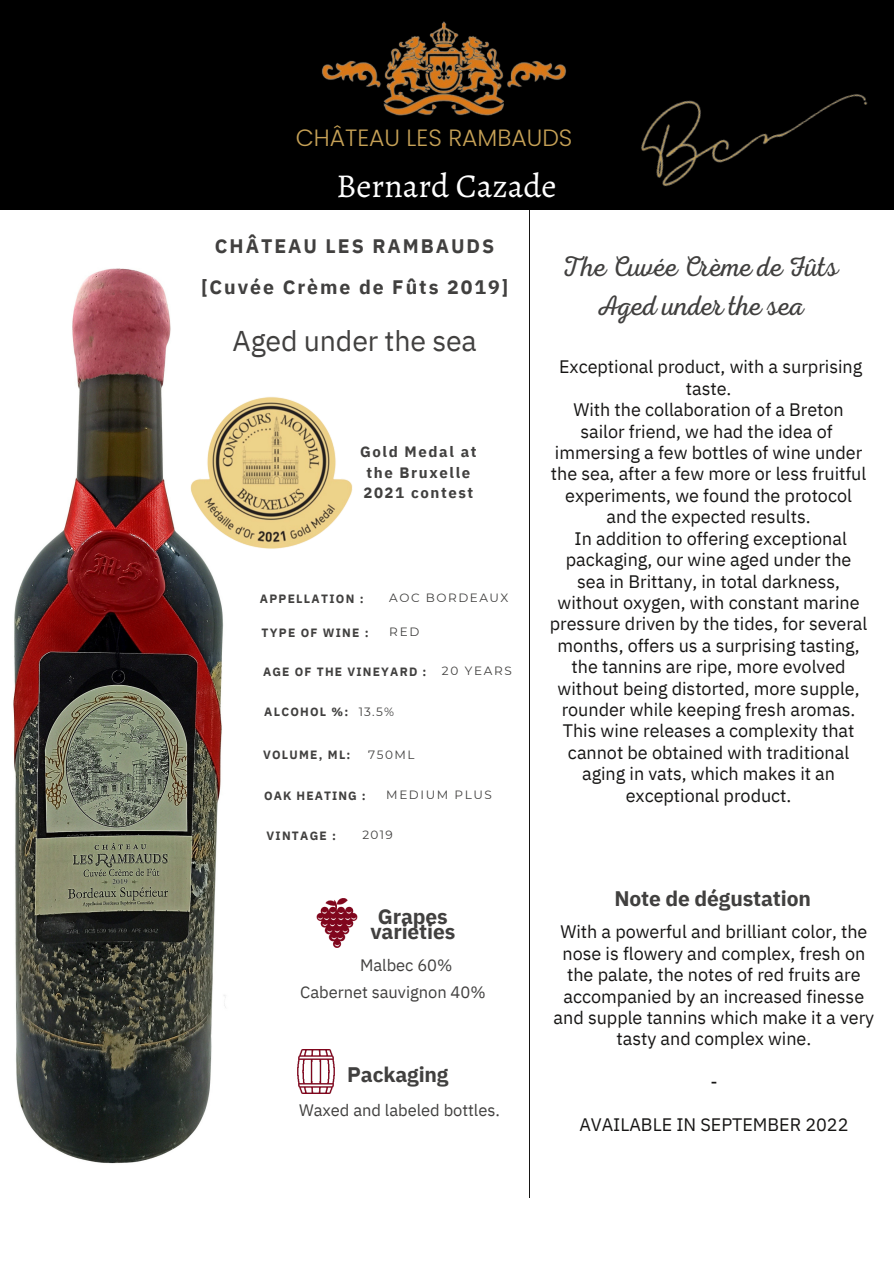
<style>
.page{position:relative;width:894px;height:1264px;background:#fff}
.page>*{position:absolute;margin:0;border:0;box-sizing:border-box;transform-origin:0 0}
.t1{font:33.45px "Alegreya";color:#fff}
.t2{font:28.5px/39.5px "RTL Adam Script Light";letter-spacing:-.005em;color:#41403f;text-align:center}
.t3{font:28.5px "IBM Plex Sans";letter-spacing:-.005em;color:#41403f}
.t4{font:300 23.55px "Poppins";color:#c6a156}
.t5{font:700 21px/15px "IBM Plex Sans";letter-spacing:-.005em;color:#41403f;text-align:center}
.t6{font:700 19.5px/41.7px "IBM Plex Sans";letter-spacing:.1em;color:#41403f;text-align:center}
.t7{font:18px/21.5px "IBM Plex Sans";color:#171615;text-align:center}
.t8{font:16.5px/27px "IBM Plex Sans";color:#41403f}
.t9{font:700 15px/20.2px "IBM Plex Sans";letter-spacing:.105em;color:#41403f}
.t10{font:700 12px "IBM Plex Sans";letter-spacing:.105em;color:#41403f}
.t11{font:12px "Montserrat";letter-spacing:.13em;color:#41403f}
</style>
<div class="page">
<hr style="left:529px;top:110px;width:1px;height:1087px;background:#171615">
<img style="left:316px;top:898px;width:42px;height:49px">
<img style="left:297px;top:1049px;width:38px;height:44px">
<img style="left:13px;top:268px;width:213px;height:896px">
<img style="left:183px;top:383px;width:170px;height:178px">
<div style="left:0;top:0;width:893px;height:209px;background:#000"></div>
<img style="left:321px;top:21px;width:183px;height:95px">
<img style="left:505px;top:60px;width:388px;height:150px">
<h3 class="t4" style="left:295px;top:121px;width:278px">CHÂTEAU LES RAMBAUDS</h3>
<h1 class="t1" style="left:336px;top:163px;width:221px">Bernard Cazade</h1>
<p class="t6" style="left:201px;top:224px;width:308px">CHÂTEAU LES RAMBAUDS [Cuvée Crème de Fûts 2019]</p>
<h2 class="t3" style="left:232px;top:322px;width:246px">Aged under the sea</h2>
<p class="t9" style="left:360px;top:442px;width:118px">Gold Medal at the Bruxelle<br>2021 contest</p>
<p class="t11" style="left:389px;top:590px;width:121px">AOC BORDEAUX</p>
<p class="t10" style="left:260px;top:591px;width:105px">APPELLATION :</p>
<p class="t10" style="left:261px;top:624px;width:109px">TYPE OF WINE :</p>
<p class="t10" style="left:263px;top:664px;width:165px">AGE OF THE VINEYARD :</p>
<p class="t11" style="left:389px;top:624px;width:32px">RED</p>
<p class="t11" style="left:441px;top:663px;width:71px">20 YEARS</p>
<p class="t10" style="left:264px;top:703px;width:86px">ALCOHOL %:</p>
<p class="t10" style="left:263px;top:746px;width:89px">VOLUME, ML:</p>
<p class="t10" style="left:264px;top:788px;width:103px">OAK HEATING :</p>
<p class="t11" style="left:358px;top:704px;width:37px">13.5%</p>
<p class="t11" style="left:368px;top:747px;width:48px">750ML</p>
<p class="t11" style="left:386px;top:787px;width:107px">MEDIUM PLUS</p>
<p class="t10" style="left:266px;top:828px;width:71px">VINTAGE :</p>
<p class="t11" style="left:362px;top:827px;width:32px">2019</p>
<p class="t5" style="left:370px;top:909px;width:86px">Grapes varieties</p>
<p class="t8" style="left:300px;top:951px;width:187px;text-indent:60px">Malbec 60%<br>Cabernet sauvignon 40%</p>
<p class="t5" style="left:347px;top:1066px;width:103px">Packaging</p>
<p class="t8" style="left:299px;top:1095px;width:202px">Waxed and labeled bottles.</p>
<h2 class="t2" style="left:562px;top:247px;width:278px">The Cuvée Crème de Fûts<br>Aged under the sea</h2>
<p class="t7" style="left:549px;top:356px;width:319px">Exceptional product, with a surprising taste.<br>With the collaboration of a Breton sailor friend, we had the idea of immersing a few bottles of wine under the sea, after a few more or less fruitful experiments, we found the protocol and the expected results.<br>In addition to offering exceptional packaging, our wine aged under the sea in Brittany, in total darkness, without oxygen, with constant marine pressure driven by the tides, for several months, offers us a surprising tasting, the tannins are ripe, more evolved without being distorted, more supple, rounder while keeping fresh aromas.<br>This wine releases a complexity that cannot be obtained with traditional aging in vats, which makes it an exceptional product.</p>
<p class="t5" style="left:614px;top:891px;width:198px">Note de dégustation</p>
<p class="t7" style="left:553px;top:920px;width:322px">With a powerful and brilliant color, the nose is flowery and complex, fresh on the palate, the notes of red fruits are accompanied by an increased finesse and supple tannins which make it a very tasty and complex wine.</p>
<p class="t7" style="left:710px;top:1070px;width:9px">-</p>
<p class="t7" style="left:579px;top:1113px;width:270px">AVAILABLE IN SEPTEMBER 2022</p>
</div>
